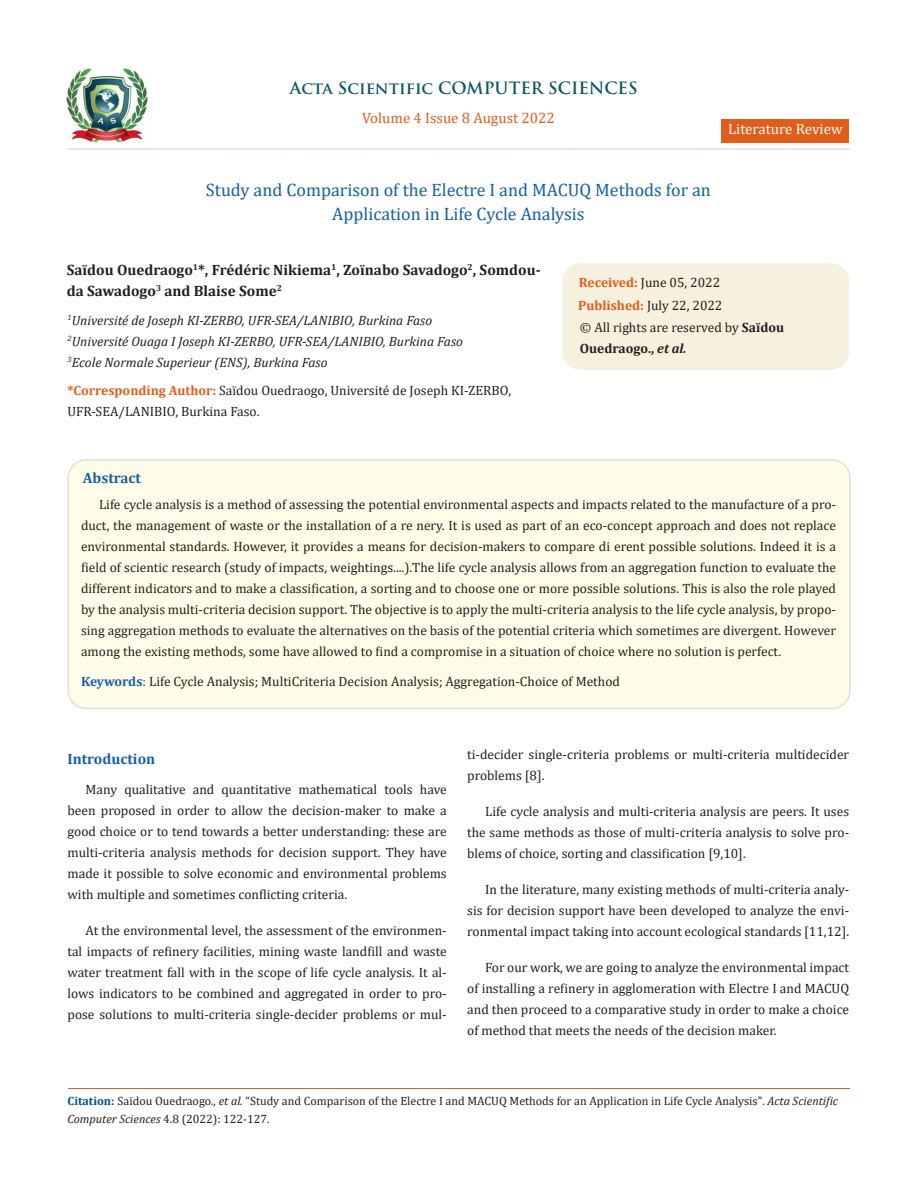
<style>
.page{position:relative;width:917px;height:1188px;background:#fff}
.page>*{position:absolute;margin:0;border:0;box-sizing:border-box;transform-origin:0 0}
.t1{font:18px/24px "Cambria";color:#1560a6;text-align:center}
.t2{font:700 16.5px "Trajan Pro";color:#0e546a}
.t3{font:700 15px/21px "Cambria";color:#231f20}
.t4{font:15px "Cambria";color:#e05d1a}
.Heading_1{font:700 15px "Cambria";color:#1560a6}
.t5{font:15px "Cambria";color:#fff}
.t6{font:13.5px/21px "Cambria";color:#231f20;text-align:justify}
.t7{font:italic 13.5px "Cambria";color:#231f20}
.t8{font:12px/18px "Cambria";color:#231f20}
.s1{font-weight:700;color:#e05d1a}
.s2{font-weight:700}
.s3{font-weight:700;font-style:italic}
.s4{font-weight:700;color:#1560a6}
.s5{color:#1560a6}
.s6{font-weight:700;color:#035089}
.s7{font-style:italic}
</style>
<div class="page">
<img style="left:67px;top:68px;width:80px;height:74px">
<div style="left:721px;top:119px;width:128px;height:23px;background:#e05d1a"></div>
<div style="left:563px;top:264px;width:285px;height:105px;background:#f6f0df;border-radius:18px"></div>
<div style="left:562px;top:263px;width:287px;height:107px;border:2px solid #f6f0df;border-radius:18px"></div>
<div style="left:68px;top:460px;width:781px;height:248px;background:#fffde9;border-radius:18px"></div>
<div style="left:67px;top:459px;width:783px;height:250px;border:2px solid #e5dfce;border-radius:18px"></div>
<hr style="left:68px;top:1088px;width:781px;height:1px;background:#e05d1a">
<hr style="left:67px;top:148px;width:782px;height:2px;background:#e5dfce">
<p class="t2" style="left:290px;top:77px;width:349px">Acta Scientific COMPUTER SCIENCES</p>
<p class="t4" style="left:362px;top:109px;width:194px">Volume 4 Issue 8 August 2022</p>
<p class="t5" style="left:728px;top:120px;width:116px">Literature Review</p>
<p class="t1" style="left:206px;top:178px;width:506px">Study and Comparison of the Electre I and MACUQ Methods for an<br>Application in Life Cycle Analysis</p>
<p class="t3" style="left:67px;top:259px;width:475px">Saïdou Ouedraogo<sup>1</sup>*, Frédéric Nikiema<sup>1</sup>, Zoïnabo Savadogo<sup>2</sup>, Somdou&shy;da Sawadogo<sup>3</sup> and Blaise Some<sup>2</sup></p>
<p class="t7" style="left:67px;top:311px;width:366px"><sup>1</sup>Université de Joseph KI-ZERBO, UFR-SEA/LANIBIO, Burkina Faso</p>
<p class="t7" style="left:67px;top:332px;width:397px"><sup>2</sup>Université Ouaga I Joseph KI-ZERBO, UFR-SEA/LANIBIO, Burkina Faso</p>
<p class="t7" style="left:67px;top:353px;width:261px"><sup>3</sup>Ecole Normale Superieur (ENS), Burkina Faso</p>
<p class="t6" style="left:67px;top:379px;width:445px"><span class="s1">*Corresponding Author:</span> Saïdou Ouedraogo, Université de Joseph KI-ZERBO,<br>UFR-SEA/LANIBIO, Burkina Faso.</p>
<p class="t6" style="left:579px;top:272px;width:143px"><span class="s1">Received:</span> June 05, 2022</p>
<p class="t6" style="left:578px;top:295px;width:146px"><span class="s1">Published:</span> July 22, 2022</p>
<p class="t6" style="left:580px;top:316px;width:206px">© All rights are reserved by <span class="s2">Saïdou<br>Ouedraogo.,</span> <span class="s3">et al.</span></p>
<p class="Heading_1" style="left:83px;top:468px;width:60px">Abstract</p>
<p class="t6" style="left:81px;top:494px;width:756px;text-indent:18px">Life cycle analysis is a method of assessing the potential environmental aspects and impacts related to the manufacture of a pro&shy;duct, the management of waste or the installation of a re nery. It is used as part of an eco-concept approach and does not replace environmental standards. However, it provides a means for decision-makers to compare di erent possible solutions. Indeed it is a field of scientic research (study of impacts, weightings....).The life cycle analysis allows from an aggregation function to evaluate the different indicators and to make a classification, a sorting and to choose one or more possible solutions. This is also the role played by the analysis multi-criteria decision support. The objective is to apply the multi-criteria analysis to the life cycle analysis, by propo&shy;sing aggregation methods to evaluate the alternatives on the basis of the potential criteria which sometimes are divergent. However among the existing methods, some have allowed to find a compromise in a situation of choice where no solution is perfect.</p>
<p class="t6" style="left:81px;top:671px;width:540px"><span class="s4">Keywords</span><span class="s5">:</span> Life Cycle Analysis; MultiCriteria Decision Analysis; Aggregation-Choice of Method</p>
<p class="Heading_1" style="left:67px;top:749px;width:89px">Introduction</p>
<p class="t6" style="left:67px;top:779px;width:381px;text-indent:18px">Many qualitative and quantitative mathematical tools have been proposed in order to allow the decision-maker to make a good choice or to tend towards a better understanding: these are multi-criteria analysis methods for decision support. They have made it possible to solve economic and environmental problems with multiple and sometimes conflicting criteria.</p>
<p class="t6" style="left:67px;top:920px;width:381px;text-indent:18px">At the environmental level, the assessment of the environmen&shy;tal impacts of refinery facilities, mining waste landfill and waste water treatment fall with in the scope of life cycle analysis. It al&shy;lows indicators to be combined and aggregated in order to pro&shy;pose solutions to multi-criteria single-decider problems or mul-</p>
<p class="t6" style="left:467px;top:744px;width:383px">ti-decider single-criteria problems or multi-criteria multidecider problems [8].</p>
<p class="t6" style="left:467px;top:801px;width:383px;text-indent:18px">Life cycle analysis and multi-criteria analysis are peers. It uses the same methods as those of multi-criteria analysis to solve pro&shy;blems of choice, sorting and classification [9,10].</p>
<p class="t6" style="left:467px;top:879px;width:383px;text-indent:18px">In the literature, many existing methods of multi-criteria analy&shy;sis for decision support have been developed to analyze the envi&shy;ronmental impact taking into account ecological standards [11,12].</p>
<p class="t6" style="left:467px;top:957px;width:383px;text-indent:18px">For our work, we are going to analyze the environmental impact of installing a refinery in agglomeration with Electre I and MACUQ and then proceed to a comparative study in order to make a choice of method that meets the needs of the decision maker.</p>
<p class="t8" style="left:68px;top:1092px;width:772px"><span class="s6">Citation:</span> Saïdou Ouedraogo<span class="s7">., et al.</span> “Study and Comparison of the Electre I and MACUQ Methods for an Application in Life Cycle Analysis". <span class="s7">Acta Scientific<br>Computer Sciences</span> 4.8 (2022): 122-127.</p>
</div>
